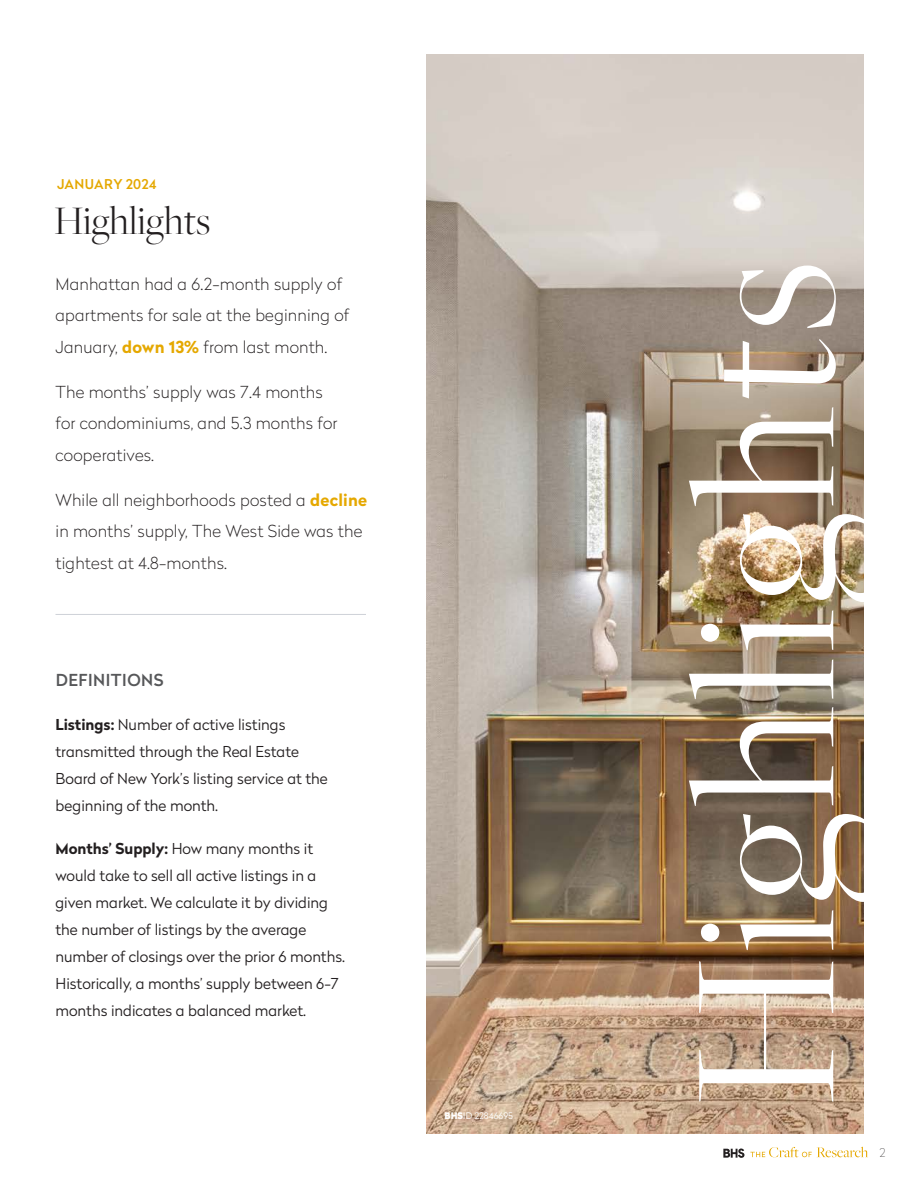
<style>
.page{position:relative;width:918px;height:1188px;background:#fff}
.page>*{position:absolute;margin:0;border:0;box-sizing:border-box;transform-origin:0 0}
.t1{font:300 214.5px "Freight Big Pro";letter-spacing:.025em;color:#fff}
.t2{font:300 42px "Freight Big Pro";color:#231f20}
.t3{font:100 16.5px/31.5px "Radikal";letter-spacing:.01em;color:#231f20}
.t4{font:500 16.5px "Radikal";letter-spacing:.03em;color:#57585a}
.t5{font:300 15px/27px "Radikal";color:#231f20}
.t6{font:500 13.5px "Radikal";letter-spacing:.01em;color:#e5a800}
.t7{font:100 12px "Radikal";color:#231f20}
.t8{font:300 9px "Radikal";color:#fff}
.s1{font-weight:700;color:#e5a800}
.s2{font-weight:700}
.s3{font-weight:900}
</style>
<div class="page">
<svg style="left:723px;top:1149px;width:21px;height:9px"></svg>
<svg style="left:750px;top:1147px;width:118px;height:10px"></svg>
<img style="left:427px;top:54px;width:437px;height:1080px">
<hr style="left:56px;top:614px;width:310px;height:1px;background:#ced1d7">
<p class="t6" style="left:57px;top:174px;width:101px">JANUARY 2024</p>
<p class="t2" style="left:54px;top:193px;width:158px">Highlights</p>
<p class="t3" style="left:56px;top:268px;width:295px">Manhattan had a 6.2-month supply of apartments for sale at the beginning of<br>January, <span class="s1">down 13%</span> from last month.</p>
<p class="t3" style="left:56px;top:376px;width:283px">The months’ supply was 7.4 months for condominiums, and 5.3 months for cooperatives.</p>
<p class="t3" style="left:56px;top:484px;width:313px">While all neighborhoods posted a <span class="s1">decline </span>in months’ supply, The West Side was the tightest at 4.8-months.</p>
<p class="t4" style="left:56px;top:668px;width:109px">DEFINITIONS</p>
<p class="t5" style="left:56px;top:710px;width:274px"><span class="s2">Listings:</span> Number of active listings transmitted through the Real Estate Board of New York’s listing service at the beginning of the month.</p>
<p class="t5" style="left:56px;top:835px;width:291px"><span class="s2">Months’ Supply:</span> How many months it would take to sell all active listings in a given market. We calculate it by dividing the number of listings by the average number of closings over the prior 6 months.<br>Historically, a months’ supply between 6-7 months indicates a balanced market.</p>
<p class="t8" style="left:445px;top:1109px;width:70px"><span class="s3">BHS</span>ID 22846695</p>
<p class="t1" style="left:627px;top:1107px;width:848px;rotate:-90deg">Highlights</p>
<p class="t7" style="left:879px;top:1145px;width:8px">2</p>
</div>
